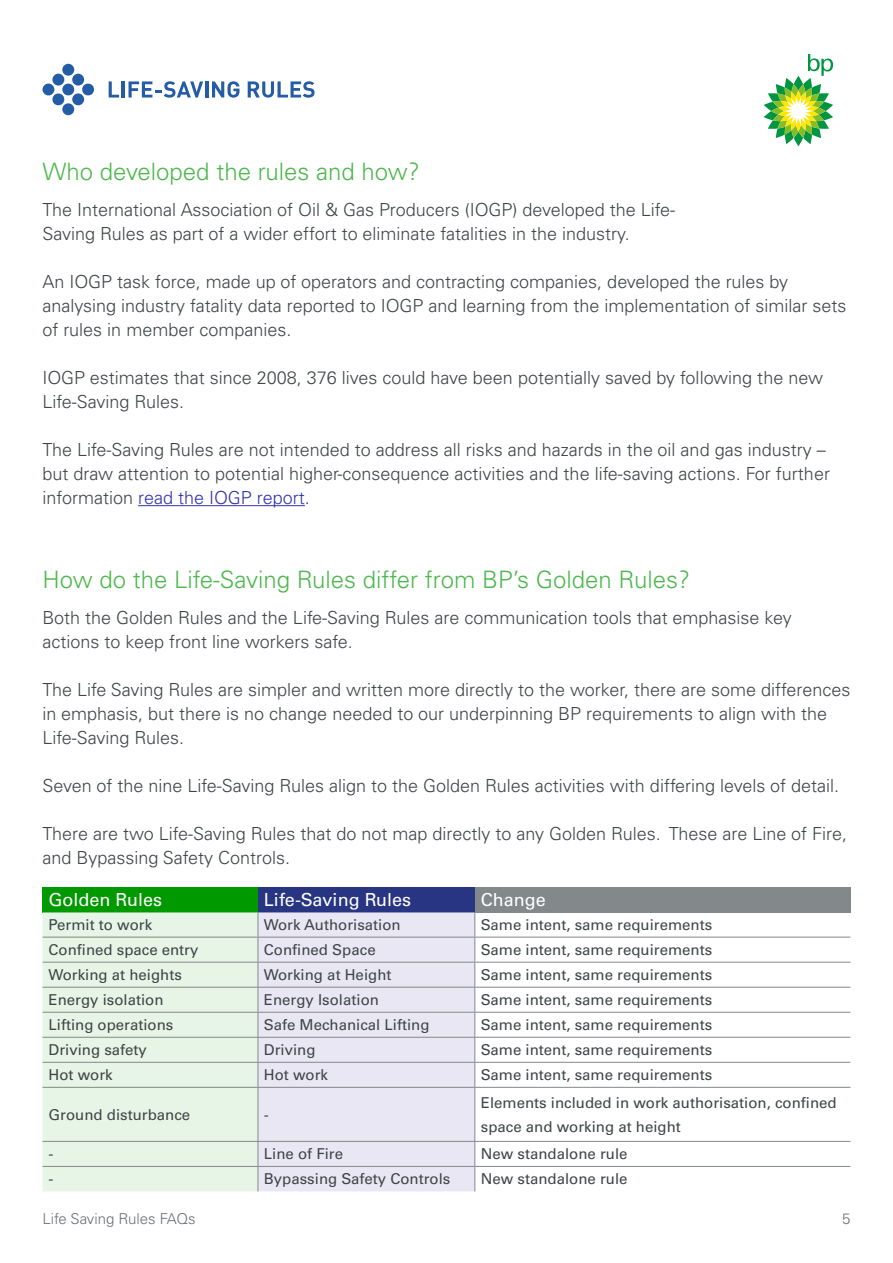
<style>
.page{position:relative;width:893px;height:1263px;background:#fff}
.page>*{position:absolute;margin:0;border:0;box-sizing:border-box;transform-origin:0 0}
.t1{font:300 24px "Univers Profor BP 45";color:#4db84d}
.t2{font:300 18px/24px "Univers Profor BP 45";color:#3f4547}
.t3{font:18px "Univers Profor BP 55 Roman";color:#fff}
.t4{font:15px/24px "Univers Profor BP 55 Roman";color:#3f4547}
.t5{font:300 15px "Univers Profor BP 45";color:#6c7275}
.s1{color:#3333ad}
</style>
<div class="page">
<hr style="left:138px;top:505px;width:167px;height:1px;background:#3333ad">
<svg style="left:764px;top:54px;width:69px;height:92px"></svg>
<div style="left:43px;top:887px;width:215px;height:25px;background:#090"></div>
<div style="left:258px;top:887px;width:217px;height:25px;background:#283583"></div>
<div style="left:475px;top:887px;width:375px;height:25px;background:#83888b"></div>
<div style="left:43px;top:912px;width:215px;height:279px;background:#e6f5e6"></div>
<div style="left:259px;top:912px;width:215px;height:279px;background:#e9e7f4"></div>
<hr style="left:43px;top:937px;width:215px;height:1px;background:#83888b">
<hr style="left:258px;top:937px;width:217px;height:1px;background:#83888b">
<hr style="left:475px;top:937px;width:375px;height:1px;background:#83888b">
<hr style="left:43px;top:962px;width:215px;height:1px;background:#83888b">
<hr style="left:258px;top:962px;width:217px;height:1px;background:#83888b">
<hr style="left:475px;top:962px;width:375px;height:1px;background:#83888b">
<hr style="left:43px;top:987px;width:215px;height:1px;background:#83888b">
<hr style="left:258px;top:987px;width:217px;height:1px;background:#83888b">
<hr style="left:475px;top:987px;width:375px;height:1px;background:#83888b">
<hr style="left:43px;top:1012px;width:215px;height:1px;background:#83888b">
<hr style="left:258px;top:1012px;width:217px;height:1px;background:#83888b">
<hr style="left:475px;top:1012px;width:375px;height:1px;background:#83888b">
<hr style="left:43px;top:1037px;width:215px;height:1px;background:#83888b">
<hr style="left:258px;top:1037px;width:217px;height:1px;background:#83888b">
<hr style="left:475px;top:1037px;width:375px;height:1px;background:#83888b">
<hr style="left:43px;top:1062px;width:215px;height:1px;background:#83888b">
<hr style="left:258px;top:1062px;width:217px;height:1px;background:#83888b">
<svg style="left:258px;top:912px;width:1px;height:175px"></svg>
<hr style="left:475px;top:1062px;width:375px;height:1px;background:#83888b">
<svg style="left:474px;top:912px;width:1px;height:175px"></svg>
<hr style="left:43px;top:1087px;width:215px;height:1px;background:#83888b">
<hr style="left:258px;top:1087px;width:217px;height:1px;background:#83888b">
<hr style="left:258px;top:1088px;width:1px;height:53px;background:#83888b">
<hr style="left:475px;top:1087px;width:375px;height:1px;background:#83888b">
<hr style="left:474px;top:1088px;width:1px;height:53px;background:#83888b">
<hr style="left:43px;top:1141px;width:215px;height:1px;background:#83888b">
<hr style="left:258px;top:1141px;width:217px;height:1px;background:#83888b">
<hr style="left:475px;top:1141px;width:375px;height:1px;background:#83888b">
<hr style="left:43px;top:1166px;width:215px;height:1px;background:#83888b">
<hr style="left:258px;top:1166px;width:217px;height:1px;background:#83888b">
<svg style="left:258px;top:1142px;width:1px;height:49px"></svg>
<hr style="left:475px;top:1166px;width:375px;height:1px;background:#83888b">
<svg style="left:474px;top:1142px;width:1px;height:49px"></svg>
<svg style="left:109px;top:81px;width:10px;height:17px"></svg>
<hr style="left:122px;top:81px;width:3px;height:17px;background:#245ca6">
<svg style="left:129px;top:81px;width:74px;height:17px"></svg>
<hr style="left:205px;top:81px;width:3px;height:17px;background:#245ca6">
<svg style="left:212px;top:81px;width:27px;height:17px"></svg>
<svg style="left:248px;top:81px;width:67px;height:17px"></svg>
<div style="left:62px;top:64px;width:12px;height:12px;background:#245ca6;border-radius:50%"></div>
<div style="left:52px;top:74px;width:12px;height:12px;background:#245ca6;border-radius:50%"></div>
<div style="left:72px;top:74px;width:12px;height:12px;background:#245ca6;border-radius:50%"></div>
<div style="left:43px;top:84px;width:11px;height:11px;background:#245ca6;border-radius:50%"></div>
<svg style="left:82px;top:83px;width:12px;height:13px"></svg>
<svg style="left:52px;top:83px;width:23px;height:23px"></svg>
<div style="left:72px;top:93px;width:12px;height:12px;background:#245ca6;border-radius:50%"></div>
<div style="left:62px;top:103px;width:12px;height:12px;background:#245ca6;border-radius:50%"></div>
<h1 class="t1" style="left:43px;top:157px;width:379px">Who developed the rules and how?</h1>
<p class="t2" style="left:43px;top:197px;width:634px">The International Association of Oil &amp; Gas Producers (IOGP) developed the Life-<br>Saving Rules as part of a wider effort to eliminate fatalities in the industry.</p>
<p class="t2" style="left:43px;top:269px;width:805px">An IOGP task force, made up of operators and contracting companies, developed the rules by analysing industry fatality data reported to IOGP and learning from the implementation of similar sets of rules in member companies.</p>
<p class="t2" style="left:43px;top:365px;width:782px">IOGP estimates that since 2008, 376 lives could have been potentially saved by following the new<br>Life-Saving Rules.</p>
<p class="t2" style="left:43px;top:437px;width:789px">The Life-Saving Rules are not intended to address all risks and hazards in the oil and gas industry – but draw attention to potential higher-consequence activities and the life-saving actions. For further information <span class="s1">read the IOGP report.</span></p>
<h1 class="t1" style="left:43px;top:565px;width:649px">How do the Life-Saving Rules differ from BP’s Golden Rules?</h1>
<p class="t2" style="left:43px;top:605px;width:751px">Both the Golden Rules and the Life-Saving Rules are communication tools that emphasise key actions to keep front line workers safe.</p>
<p class="t2" style="left:43px;top:677px;width:809px">The Life Saving Rules are simpler and written more directly to the worker, there are some differences in emphasis, but there is no change needed to our underpinning BP requirements to align with the<br>Life-Saving Rules.</p>
<p class="t2" style="left:43px;top:773px;width:798px">Seven of the nine Life-Saving Rules align to the Golden Rules activities with differing levels of detail.</p>
<p class="t2" style="left:43px;top:821px;width:806px">There are two Life-Saving Rules that do not map directly to any Golden Rules. These are Line of Fire, and Bypassing Safety Controls.</p>
<p class="t3" style="left:49px;top:889px;width:115px">Golden Rules</p>
<p class="t3" style="left:264px;top:889px;width:149px">Life-Saving Rules</p>
<p class="t3" style="left:481px;top:889px;width:67px">Change</p>
<p class="t4" style="left:49px;top:913px;width:105px">Permit to work</p>
<p class="t4" style="left:264px;top:913px;width:138px">Work Authorisation</p>
<p class="t4" style="left:481px;top:913px;width:233px">Same intent, same requirements</p>
<p class="t4" style="left:49px;top:938px;width:151px">Confined space entry</p>
<p class="t4" style="left:264px;top:938px;width:113px">Confined Space</p>
<p class="t4" style="left:481px;top:938px;width:233px">Same intent, same requirements</p>
<p class="t4" style="left:49px;top:963px;width:135px">Working at heights</p>
<p class="t4" style="left:264px;top:963px;width:129px">Working at Height</p>
<p class="t4" style="left:481px;top:963px;width:233px">Same intent, same requirements</p>
<p class="t4" style="left:49px;top:988px;width:117px">Energy isolation</p>
<p class="t4" style="left:264px;top:988px;width:117px">Energy Isolation</p>
<p class="t4" style="left:481px;top:988px;width:233px">Same intent, same requirements</p>
<p class="t4" style="left:49px;top:1013px;width:126px">Lifting operations</p>
<p class="t4" style="left:264px;top:1013px;width:167px">Safe Mechanical Lifting</p>
<p class="t4" style="left:481px;top:1013px;width:233px">Same intent, same requirements</p>
<p class="t4" style="left:49px;top:1038px;width:100px">Driving safety</p>
<p class="t4" style="left:264px;top:1038px;width:53px">Driving</p>
<p class="t4" style="left:481px;top:1038px;width:233px">Same intent, same requirements</p>
<p class="t4" style="left:49px;top:1063px;width:66px">Hot work</p>
<p class="t4" style="left:264px;top:1063px;width:66px">Hot work</p>
<p class="t4" style="left:481px;top:1063px;width:233px">Same intent, same requirements</p>
<p class="t4" style="left:49px;top:1102px;width:143px">Ground disturbance</p>
<p class="t4" style="left:264px;top:1102px;width:6px">-</p>
<p class="t4" style="left:481px;top:1090px;width:357px">Elements included in work authorisation, confined space and working at height</p>
<p class="t4" style="left:49px;top:1142px;width:6px">-</p>
<p class="t4" style="left:264px;top:1142px;width:81px">Line of Fire</p>
<p class="t4" style="left:481px;top:1142px;width:148px">New standalone rule</p>
<p class="t4" style="left:49px;top:1167px;width:6px">-</p>
<p class="t4" style="left:264px;top:1167px;width:188px">Bypassing Safety Controls</p>
<p class="t4" style="left:481px;top:1167px;width:148px">New standalone rule</p>
<p class="t5" style="left:43px;top:1209px;width:155px">Life Saving Rules FAQs</p>
<p class="t5" style="left:842px;top:1209px;width:10px">5</p>
</div>
